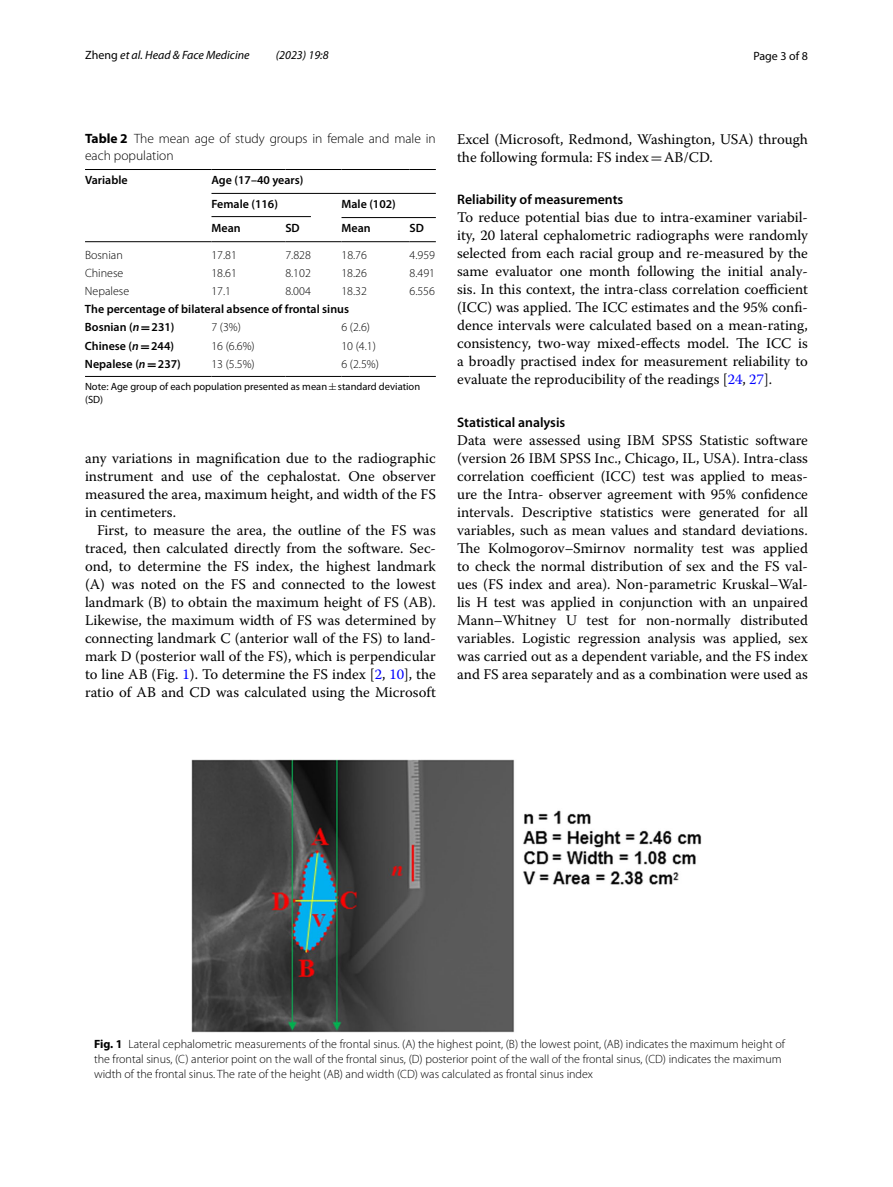
<style>
.page{position:relative;width:893px;height:1187px;background:#fff}
.page>*{position:absolute;margin:0;border:0;box-sizing:border-box;transform-origin:0 0}
.t1{font:14.7px/18px "Warnock Pro";color:#000;text-align:justify}
.t2{font:600 13.8px "Myriad Pro";color:#000}
.t3{font:300 13.5px/16.5px "Myriad Pro";color:#000}
.t4{font:300 12px/15px "Myriad Pro";color:#000}
.t5{font:600 12px/24.2px "Myriad Pro";color:#000}
.t6{font:italic 12px "Myriad Pro";color:#000}
.t7{font:12px "Myriad Pro";color:#000}
.t8{font:10.5px/12.8px "Myriad Pro";color:#000}
.s1{font-style:normal}
.s2{font-weight:700}
.s3{font-style:italic}
.s4{font-family:"SPSMTSYB Bold";font-weight:400}
.s5{font-family:"MTSY"}
.s6{color:#00f}
</style>
<div class="page">
<hr style="left:85px;top:169px;width:126px;height:1px;background:#000">
<hr style="left:85px;top:241px;width:126px;height:1px;background:#000">
<hr style="left:211px;top:169px;width:74px;height:1px;background:#000">
<hr style="left:285px;top:169px;width:56px;height:1px;background:#000">
<hr style="left:341px;top:169px;width:69px;height:1px;background:#000">
<svg style="left:410px;top:169px;width:26px;height:1px"></svg>
<hr style="left:211px;top:241px;width:74px;height:1px;background:#000">
<hr style="left:285px;top:241px;width:56px;height:1px;background:#000">
<hr style="left:341px;top:241px;width:69px;height:1px;background:#000">
<svg style="left:410px;top:241px;width:26px;height:1px"></svg>
<hr style="left:85px;top:376px;width:126px;height:1px;background:#000">
<hr style="left:211px;top:376px;width:74px;height:1px;background:#000">
<hr style="left:285px;top:376px;width:56px;height:1px;background:#000">
<hr style="left:341px;top:376px;width:69px;height:1px;background:#000">
<svg style="left:410px;top:376px;width:26px;height:1px"></svg>
<hr style="left:211px;top:193px;width:225px;height:1px;background:#000">
<hr style="left:211px;top:216px;width:100px;height:1px;background:#000">
<hr style="left:341px;top:217px;width:95px;height:1px;background:#000">
<img style="left:191px;top:759px;width:511px;height:273px">
<p class="t6" style="left:85px;top:48px;width:166px"><span class="s1">Zheng</span> et al. Head &amp; Face Medicine</p>
<p class="t6" style="left:276px;top:48px;width:54px">(2023) 19:8</p>
<p class="t7" style="left:753px;top:48px;width:56px">Page 3 of 8</p>
<p class="t3" style="left:85px;top:130px;width:352px"><span class="s2">Table 2</span> The mean age of study groups in female and male in each population</p>
<p class="t5" style="left:85px;top:167px;width:44px">Variable</p>
<p class="t5" style="left:211px;top:167px;width:93px">Age (17–40 years)<br>Female (116)</p>
<p class="t5" style="left:341px;top:192px;width:56px">Male (102)</p>
<p class="t5" style="left:211px;top:215px;width:31px">Mean</p>
<p class="t5" style="left:285px;top:215px;width:16px">SD</p>
<p class="t5" style="left:341px;top:215px;width:31px">Mean</p>
<p class="t5" style="left:410px;top:215px;width:16px">SD</p>
<p class="t4" style="left:85px;top:247px;width:39px">Bosnian</p>
<p class="t4" style="left:211px;top:247px;width:27px">17.81</p>
<p class="t4" style="left:285px;top:247px;width:27px">7.828</p>
<p class="t4" style="left:341px;top:247px;width:27px">18.76</p>
<p class="t4" style="left:410px;top:247px;width:27px">4.959</p>
<p class="t4" style="left:85px;top:266px;width:40px">Chinese</p>
<p class="t4" style="left:211px;top:266px;width:27px">18.61</p>
<p class="t4" style="left:285px;top:266px;width:27px">8.102</p>
<p class="t4" style="left:341px;top:266px;width:27px">18.26</p>
<p class="t4" style="left:409px;top:266px;width:27px">8.491</p>
<p class="t4" style="left:85px;top:284px;width:46px">Nepalese</p>
<p class="t4" style="left:211px;top:284px;width:21px">17.1</p>
<p class="t4" style="left:285px;top:284px;width:27px">8.004</p>
<p class="t4" style="left:341px;top:284px;width:27px">18.32</p>
<p class="t4" style="left:409px;top:284px;width:27px">6.556</p>
<p class="t5" style="left:85px;top:300px;width:266px;line-height:18.1px">The percentage of bilateral absence of frontal sinus<br>Bosnian (<span class="s3">n</span><span class="s4">=</span>231)</p>
<p class="t4" style="left:211px;top:320px;width:31px">7 (3%)</p>
<p class="t4" style="left:341px;top:320px;width:30px">6 (2.6)</p>
<p class="t5" style="left:85px;top:333px;width:91px">Chinese (<span class="s3">n</span><span class="s4">=</span>244)</p>
<p class="t4" style="left:211px;top:338px;width:45px">16 (6.6%)</p>
<p class="t4" style="left:341px;top:338px;width:36px">10 (4.1)</p>
<p class="t5" style="left:85px;top:351px;width:97px">Nepalese (<span class="s3">n</span><span class="s4">=</span>237)</p>
<p class="t4" style="left:211px;top:356px;width:45px">13 (5.5%)</p>
<p class="t4" style="left:341px;top:356px;width:39px">6 (2.5%)</p>
<p class="t8" style="left:85px;top:380px;width:337px">Note: Age group of each population presented as mean<span class="s5">±</span>standard deviation (SD)</p>
<p class="t1" style="left:85px;top:448px;width:352px">any variations in magnification due to the radiographic instrument and use of the cephalostat. One observer measured the area, maximum height, and width of the FS in centimeters.</p>
<p class="t1" style="left:85px;top:520px;width:352px;text-indent:12px">First, to measure the area, the outline of the FS was traced, then calculated directly from the software. Sec&shy;ond, to determine the FS index, the highest landmark (A) was noted on the FS and connected to the lowest landmark (B) to obtain the maximum height of FS (AB).<br>Likewise, the maximum width of FS was determined by connecting landmark C (anterior wall of the FS) to land&shy;mark D (posterior wall of the FS), which is perpendicular to line AB (Fig. <span class="s6">1</span>). To determine the FS index [<span class="s6">2</span>, <span class="s6">10</span>], the ratio of AB and CD was calculated using the Microsoft</p>
<p class="t1" style="left:457px;top:130px;width:352px">Excel (Microsoft, Redmond, Washington, USA) through the following formula: FS index<span class="s5">=</span>AB/CD.</p>
<p class="t2" style="left:457px;top:191px;width:168px">Reliability of measurements</p>
<p class="t1" style="left:457px;top:208px;width:352px">To reduce potential bias due to intra-examiner variabil&shy;ity, 20 lateral cephalometric radiographs were randomly selected from each racial group and re-measured by the same evaluator one month following the initial analy&shy;sis. In this context, the intra-class correlation coefficient (ICC) was applied. The ICC estimates and the 95% confi&shy;dence intervals were calculated based on a mean-rating, consistency, two-way mixed-effects model. The ICC is a broadly practised index for measurement reliability to evaluate the reproducibility of the readings [<span class="s6">24</span>, <span class="s6">27</span>].</p>
<p class="t2" style="left:457px;top:413px;width:110px">Statistical analysis</p>
<p class="t1" style="left:457px;top:430px;width:352px">Data were assessed using IBM SPSS Statistic software (version 26 IBM SPSS Inc., Chicago, IL, USA). Intra-class correlation coefficient (ICC) test was applied to meas&shy;ure the Intra- observer agreement with 95% confidence intervals. Descriptive statistics were generated for all variables, such as mean values and standard deviations.<br>The Kolmogorov–Smirnov normality test was applied to check the normal distribution of sex and the FS val&shy;ues (FS index and area). Non-parametric Kruskal–Wal&shy;lis H test was applied in conjunction with an unpaired Mann–Whitney U test for non-normally distributed variables. Logistic regression analysis was applied, sex was carried out as a dependent variable, and the FS index and FS area separately and as a combination were used as</p>
<p class="t4" style="left:94px;top:1036px;width:692px"><span class="s2">Fig. 1</span> Lateral cephalometric measurements of the frontal sinus. (A) the highest point, (B) the lowest point, (AB) indicates the maximum height of the frontal sinus, (C) anterior point on the wall of the frontal sinus, (D) posterior point of the wall of the frontal sinus, (CD) indicates the maximum width of the frontal sinus. The rate of the height (AB) and width (CD) was calculated as frontal sinus index</p>
</div>
